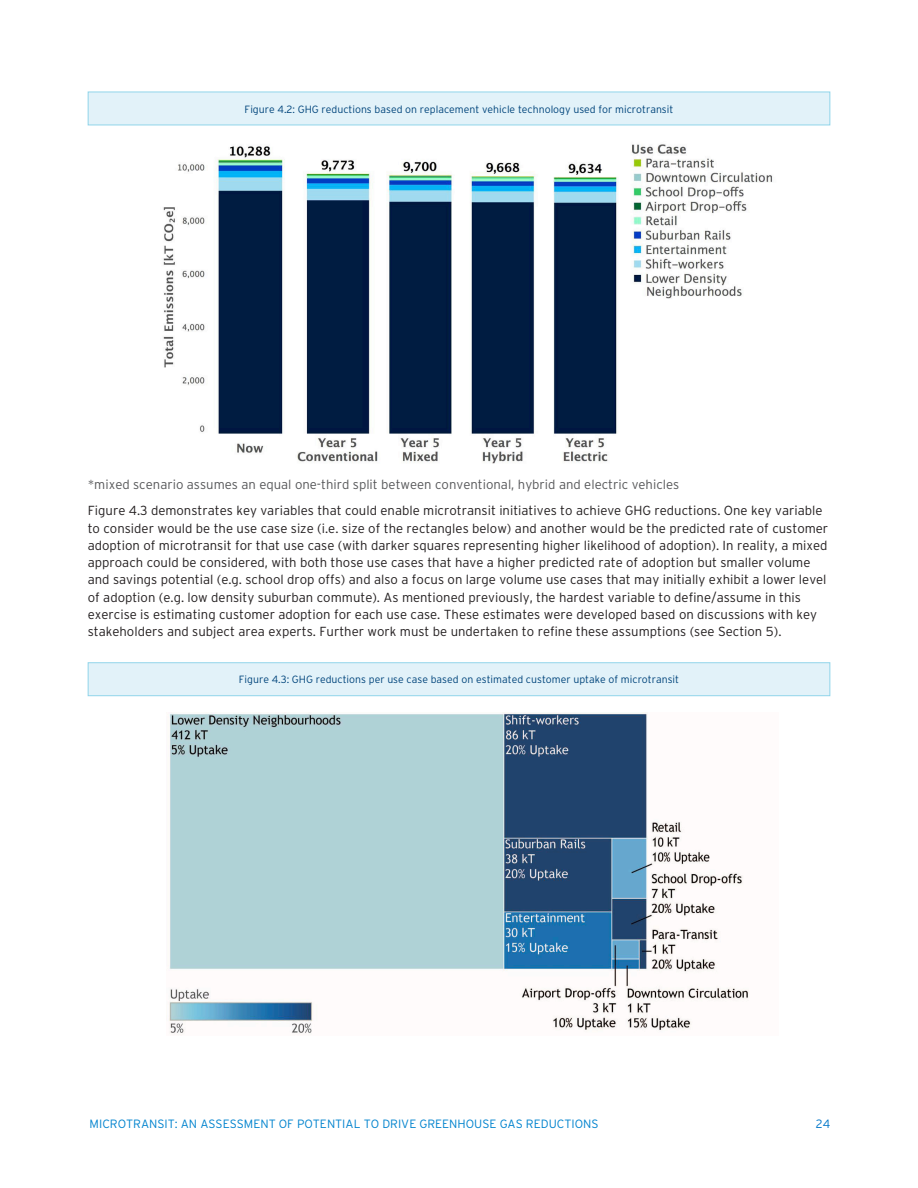
<style>
.page{position:relative;width:918px;height:1188px;background:#fff}
.page>*{position:absolute;margin:0;border:0;box-sizing:border-box;transform-origin:0 0}
.t1{font:300 13.2px/17.2px "Interstate";color:#231f20}
.t2{font:300 13.2px "Interstate";color:#57585a}
.t3{font:300 12px "Interstate";color:#0083ce}
.t4{font:300 12px "Interstate";color:#0076c8}
.t5{font:300 10.5px "Interstate";color:#00447b}
</style>
<div class="page">
<div style="left:88px;top:92px;width:742px;height:33px;background:#e2f2f9"></div>
<div style="left:88px;top:92px;width:742px;height:33px;border:1px solid #91d5ea"></div>
<img style="left:163px;top:144px;width:610px;height:320px">
<div style="left:88px;top:663px;width:742px;height:33px;background:#e2f2f9"></div>
<div style="left:88px;top:662px;width:742px;height:34px;border:1px solid #91d5ea"></div>
<img style="left:169px;top:713px;width:580px;height:321px">
<p class="t5" style="left:245px;top:103px;width:430px">Figure 4.2: GHG reductions based on replacement vehicle technology used for microtransit</p>
<p class="t2" style="left:88px;top:477px;width:593px">*mixed scenario assumes an equal one-third split between conventional, hybrid and electric vehicles</p>
<p class="t1" style="left:88px;top:502px;width:742px">Figure 4.3 demonstrates key variables that could enable microtransit initiatives to achieve GHG reductions. One key variable to consider would be the use case size (i.e. size of the rectangles below) and another would be the predicted rate of customer adoption of microtransit for that use case (with darker squares representing higher likelihood of adoption). In reality, a mixed approach could be considered, with both those use cases that have a higher predicted rate of adoption but smaller volume and savings potential (e.g. school drop offs) and also a focus on large volume use cases that may initially exhibit a lower level of adoption (e.g. low density suburban commute). As mentioned previously, the hardest variable to define/assume in this exercise is estimating customer adoption for each use case. These estimates were developed based on discussions with key stakeholders and subject area experts. Further work must be undertaken to refine these assumptions (see Section 5).</p>
<p class="t5" style="left:239px;top:674px;width:442px">Figure 4.3: GHG reductions per use case based on estimated customer uptake of microtransit</p>
<p class="t3" style="left:90px;top:1117px;width:510px">MICROTRANSIT: AN ASSESSMENT OF POTENTIAL TO DRIVE GREENHOUSE GAS REDUCTIONS</p>
<p class="t4" style="left:816px;top:1117px;width:16px">24</p>
</div>
